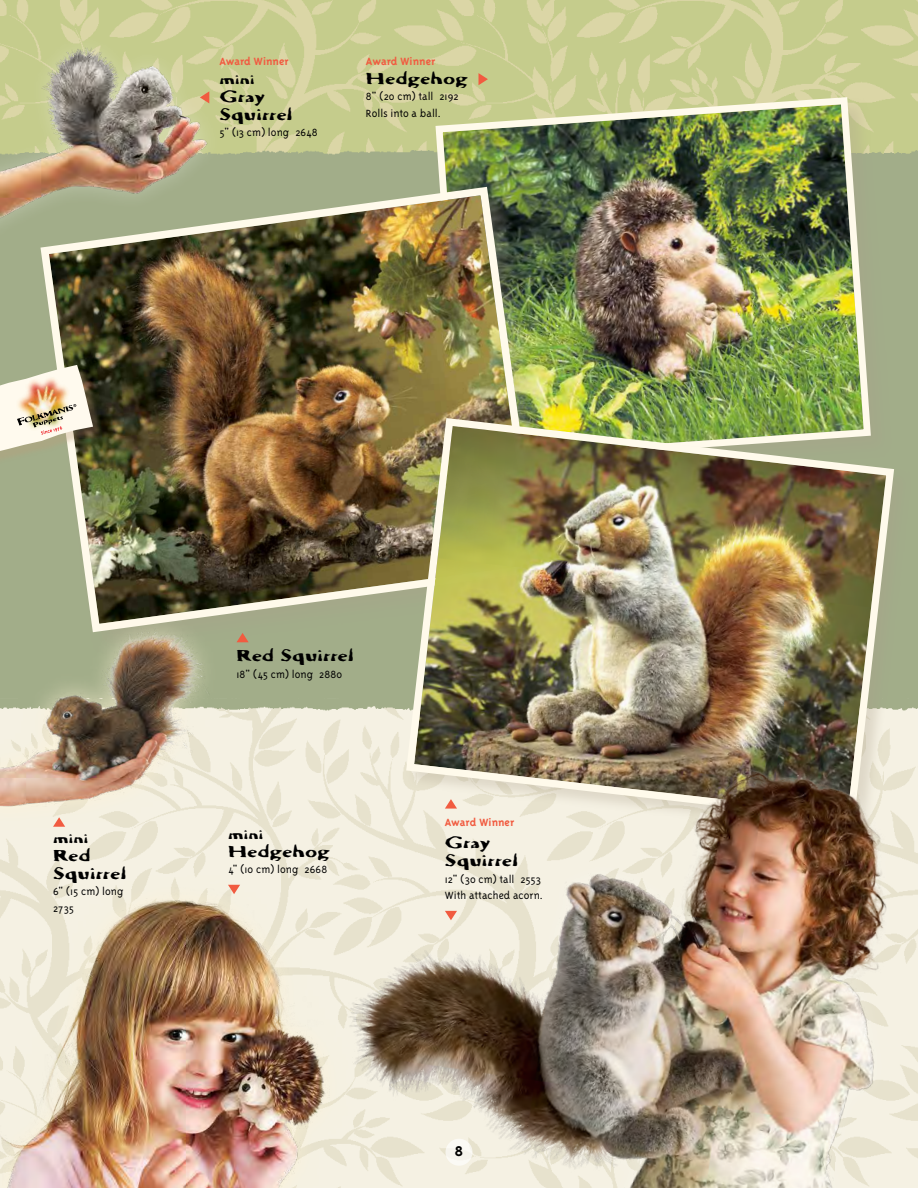
<style>
.page{position:relative;width:918px;height:1188px;background:#fff}
.page>*{position:absolute;margin:0;border:0;box-sizing:border-box;transform-origin:0 0}
.t1{font:700 16.2px "Triplex";color:#000}
.t2{font:15px/18px "Cutamond Basic";letter-spacing:-.005em;color:#000;scale:1.4 1}
.t3{font:300 12px/16.5px "Triplex";letter-spacing:.005em;color:#000}
.t4{font:700 12px "Triplex";color:#f15b40}
.t5{font:12px "Cutamond Basic";letter-spacing:.01em;color:#000;scale:1.4 1}
</style>
<div class="page">
<img style="left:0;top:739px;width:324px;height:128px">
<img style="left:0;top:0;width:918px;height:114px">
<div style="left:0;top:158px;width:918px;height:540px;background:#a2ad89"></div>
<img style="left:227px;top:698px;width:105px;height:41px">
<img style="left:226px;top:114px;width:692px;height:44px">
<div style="left:434px;top:96px;width:459px;height:391px;background:#aa9e89;opacity:.3"></div>
<img style="left:432px;top:94px;width:442px;height:320px">
<div style="left:0;top:867px;width:349px;height:321px;background:#fff4d5;opacity:.8"></div>
<img style="left:0;top:875px;width:324px;height:313px">
<div style="left:39px;top:186px;width:524px;height:470px;background:#aa9e89;opacity:.3"></div>
<img style="left:39px;top:183px;width:505px;height:453px">
<img style="left:402px;top:414px;width:492px;height:271px">
<img style="left:332px;top:685px;width:586px;height:503px">
<div style="left:0;top:31px;width:224px;height:220px;background:#fff;opacity:.3"></div>
<img style="left:0;top:13px;width:226px;height:226px">
<div style="left:0;top:610px;width:227px;height:221px;background:#fff4d5;opacity:.8"></div>
<img style="left:0;top:594px;width:209px;height:235px">
<div style="left:0;top:367px;width:104px;height:98px;background:#bc9c78;opacity:.35"></div>
<img style="left:0;top:365px;width:93px;height:86px">
<svg style="left:53px;top:817px;width:12px;height:10px"></svg>
<svg style="left:237px;top:633px;width:12px;height:9px"></svg>
<svg style="left:445px;top:799px;width:12px;height:10px"></svg>
<svg style="left:445px;top:911px;width:12px;height:9px"></svg>
<svg style="left:200px;top:91px;width:9px;height:12px"></svg>
<svg style="left:228px;top:885px;width:12px;height:9px"></svg>
<svg style="left:479px;top:73px;width:9px;height:12px"></svg>
<div style="left:446px;top:1139px;width:26px;height:27px;background:#faf9f3;border-radius:50%"></div>
<p class="t4" style="left:219px;top:54px;width:71px">Award Winner</p>
<p class="t5" style="left:219px;top:72px;width:27px">mini</p>
<p class="t2" style="left:219px;top:87px;width:54px">Gray<br>Squirrel</p>
<p class="t3" style="left:219px;top:124px;width:100px">5" (13 cm) long 2648</p>
<p class="t4" style="left:366px;top:54px;width:71px">Award Winner</p>
<p class="t2" style="left:366px;top:69px;width:75px">Hedgehog</p>
<p class="t3" style="left:366px;top:88px;width:94px">8" (20 cm) tall 2192<br>Rolls into a ball.</p>
<p class="t5" style="left:53px;top:831px;width:27px">mini</p>
<p class="t2" style="left:53px;top:846px;width:54px">Red<br>Squirrel</p>
<p class="t3" style="left:53px;top:883px;width:72px">6" (15 cm) long<br>2735</p>
<p class="t2" style="left:237px;top:647px;width:85px">Red Squirrel</p>
<p class="t3" style="left:237px;top:666px;width:107px">18" (45 cm) long 2880</p>
<p class="t5" style="left:228px;top:827px;width:27px">mini</p>
<p class="t2" style="left:228px;top:842px;width:75px">Hedgehog</p>
<p class="t3" style="left:228px;top:861px;width:101px">4" (10 cm) long 2668</p>
<p class="t4" style="left:445px;top:816px;width:71px">Award Winner</p>
<p class="t2" style="left:445px;top:834px;width:54px">Gray<br>Squirrel</p>
<p class="t3" style="left:445px;top:871px;width:100px">12" (30 cm) tall 2553<br>With attached acorn.</p>
<h1 class="t1" style="left:455px;top:1142px;width:10px">8</h1>
</div>
